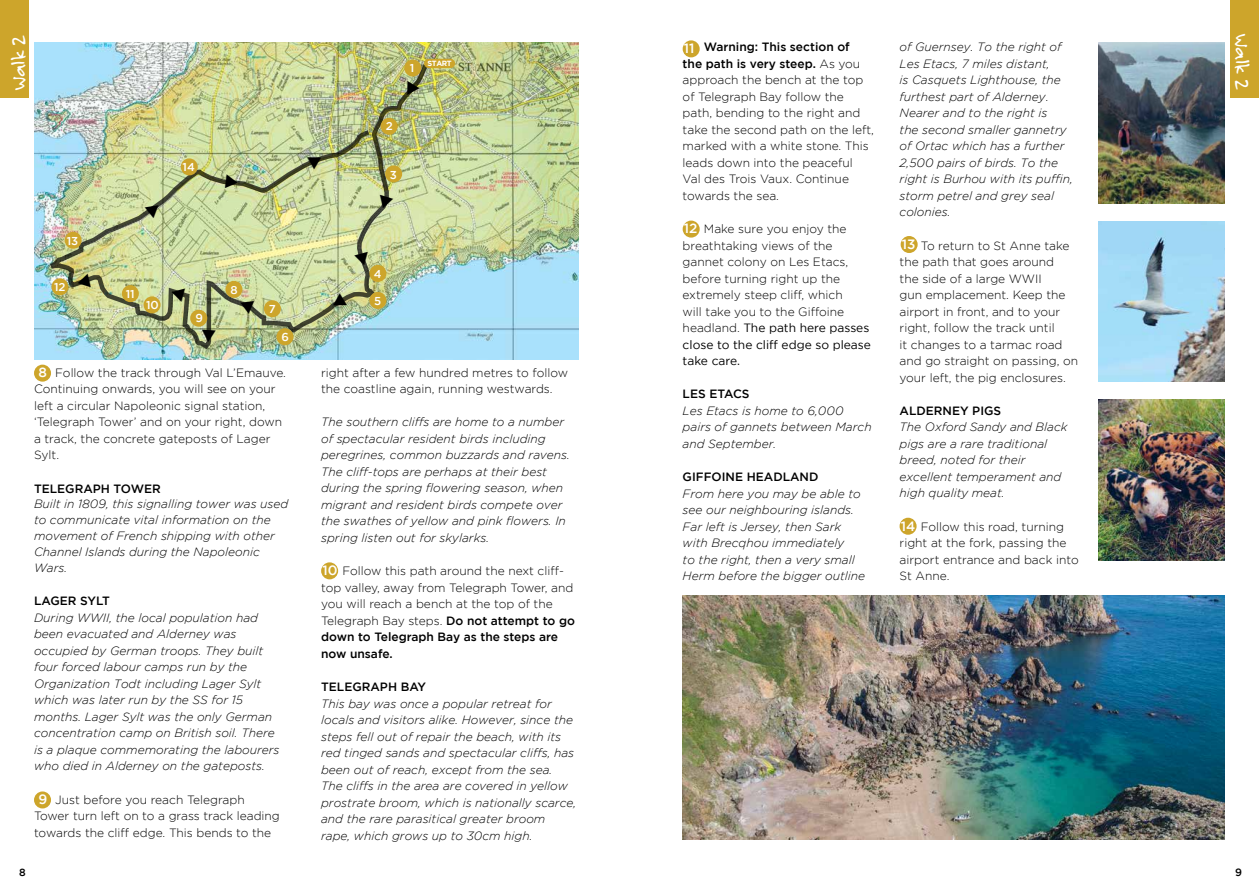
<style>
.page{position:relative;width:1259px;height:893px;background:#fff}
.page>*{position:absolute;margin:0;border:0;box-sizing:border-box;transform-origin:0 0}
.t1{font:21px "Felt Tip Roman";color:#fff}
.t2{font:500 13.5px "Gotham";color:#fff}
.t3{font:italic 300 12px/16.5px "Gotham";color:#000}
.t4{font:300 12px/16.5px "Gotham";color:#000}
.t5{font:500 12px "Gotham";color:#000}
.t6{font:500 11.4px "Gotham";color:#fff}
.t7{font:500 11.4px "Gotham";color:#fff}
.t8{font:500 10.5px "Gotham";color:#000}
.t9{font:700 7.5px "Gotham";letter-spacing:-.06em;color:#fff}
.s1{font-weight:500}
.s2{font-weight:400}
.s3{font-style:normal}
</style>
<div class="page">
<img style="left:1098px;top:221px;width:127px;height:161px">
<img style="left:682px;top:595px;width:543px;height:245px">
<img style="left:1098px;top:43px;width:127px;height:160px">
<img style="left:1098px;top:400px;width:127px;height:160px">
<div style="left:34px;top:365px;width:17px;height:17px;background:#cda52b;border-radius:50%"></div>
<div style="left:34px;top:791px;width:17px;height:17px;background:#cda52b;border-radius:50%"></div>
<div style="left:321px;top:562px;width:17px;height:17px;background:#cda52b;border-radius:50%"></div>
<div style="left:682px;top:221px;width:17px;height:17px;background:#cda52b;border-radius:50%"></div>
<div style="left:682px;top:40px;width:17px;height:17px;background:#cda52b;border-radius:50%"></div>
<div style="left:900px;top:236px;width:17px;height:17px;background:#cda52b;border-radius:50%"></div>
<div style="left:899px;top:518px;width:17px;height:17px;background:#cda52b;border-radius:50%"></div>
<img style="left:34px;top:43px;width:544px;height:316px">
<img style="left:36px;top:63px;width:412px;height:289px">
<div style="left:276px;top:328px;width:17px;height:17px;background:#cda52b;border-radius:50%"></div>
<div style="left:369px;top:292px;width:17px;height:17px;background:#cda52b;border-radius:50%"></div>
<div style="left:369px;top:265px;width:17px;height:17px;background:#cda52b;border-radius:50%"></div>
<div style="left:385px;top:165px;width:17px;height:17px;background:#cda52b;border-radius:50%"></div>
<div style="left:381px;top:118px;width:17px;height:17px;background:#cda52b;border-radius:50%"></div>
<div style="left:404px;top:60px;width:17px;height:17px;background:#cda52b;border-radius:50%"></div>
<div style="left:122px;top:285px;width:17px;height:17px;background:#cda52b;border-radius:50%"></div>
<div style="left:144px;top:296px;width:17px;height:17px;background:#cda52b;border-radius:50%"></div>
<div style="left:190px;top:310px;width:17px;height:17px;background:#cda52b;border-radius:50%"></div>
<div style="left:225px;top:281px;width:17px;height:17px;background:#cda52b;border-radius:50%"></div>
<div style="left:264px;top:300px;width:17px;height:17px;background:#cda52b;border-radius:50%"></div>
<div style="left:51px;top:278px;width:17px;height:17px;background:#cda52b;border-radius:50%"></div>
<div style="left:65px;top:232px;width:17px;height:17px;background:#cda52b;border-radius:50%"></div>
<div style="left:424px;top:59px;width:31px;height:9px;background:#cda52b;border-radius:5px"></div>
<div style="left:1230px;top:0;width:29px;height:98px;background:#cda52b"></div>
<div style="left:0;top:0;width:28px;height:98px;background:#cda52b"></div>
<div style="left:181px;top:158px;width:17px;height:17px;background:#cda52b;border-radius:50%"></div>
<svg style="left:401px;top:81px;width:18px;height:17px"></svg>
<svg style="left:376px;top:195px;width:17px;height:16px"></svg>
<svg style="left:354px;top:252px;width:17px;height:15px"></svg>
<svg style="left:238px;top:297px;width:16px;height:17px"></svg>
<svg style="left:329px;top:293px;width:18px;height:18px"></svg>
<svg style="left:202px;top:324px;width:17px;height:18px"></svg>
<svg style="left:170px;top:285px;width:15px;height:17px"></svg>
<svg style="left:225px;top:174px;width:14px;height:16px"></svg>
<svg style="left:76px;top:273px;width:15px;height:16px"></svg>
<svg style="left:145px;top:199px;width:18px;height:19px"></svg>
<svg style="left:307px;top:152px;width:18px;height:18px"></svg>
<h1 class="t1" style="left:5px;top:90px;width:57px;rotate:-90deg">Walk 2</h1>
<p class="t6" style="left:67px;top:234px;width:13px">13</p>
<p class="t6" style="left:54px;top:280px;width:13px">12</p>
<p class="t6" style="left:182px;top:161px;width:14px">14</p>
<p class="t6" style="left:126px;top:287px;width:11px">11</p>
<p class="t6" style="left:146px;top:299px;width:14px">10</p>
<p class="t6" style="left:195px;top:312px;width:9px">9</p>
<p class="t6" style="left:230px;top:283px;width:9px">8</p>
<p class="t6" style="left:269px;top:302px;width:8px">7</p>
<p class="t6" style="left:282px;top:330px;width:9px">6</p>
<p class="t4" style="left:34px;top:364px;width:253px;text-indent:21px">Follow the track through Val L’Emauve.<br>Continuing onwards, you will see on your left a circular Napoleonic signal station, ‘Telegraph Tower’ and on your right, down a track, the concrete gateposts of Lager Sylt.</p>
<p class="t5" style="left:34px;top:481px;width:128px">TELEGRAPH TOWER</p>
<p class="t3" style="left:34px;top:496px;width:256px;line-height:15.9px">Built in 1809, this signalling tower was used to communicate vital information on the movement of French shipping with other Channel Islands during the Napoleonic Wars.</p>
<p class="t5" style="left:34px;top:594px;width:78px">LAGER SYLT</p>
<p class="t3" style="left:34px;top:609px;width:247px">During WWII, the local population had been evacuated and Alderney was occupied by German troops. They built four forced labour camps run by the Organization Todt including Lager Sylt which was later run by the SS for 15 months. Lager Sylt was the only German concentration camp on British soil. There is a plaque commemorating the labourers who died in Alderney on the gateposts.</p>
<p class="t4" style="left:34px;top:791px;width:247px;text-indent:21px">Just before you reach Telegraph<br>Tower turn left on to a grass track leading towards the cliff edge. This bends to the</p>
<p class="t2" style="left:38px;top:365px;width:10px">8</p>
<p class="t2" style="left:38px;top:792px;width:10px">9</p>
<p class="t7" style="left:410px;top:62px;width:6px">1</p>
<p class="t9" style="left:427px;top:59px;width:26px">START</p>
<p class="t6" style="left:386px;top:120px;width:9px">2</p>
<p class="t6" style="left:390px;top:168px;width:9px">3</p>
<p class="t6" style="left:374px;top:267px;width:9px">4</p>
<p class="t6" style="left:374px;top:294px;width:9px">5</p>
<p class="t4" style="left:321px;top:364px;width:248px">right after a few hundred metres to follow the coastline again, running westwards.</p>
<p class="t3" style="left:321px;top:414px;width:250px">The southern cliffs are home to a number of spectacular resident birds including peregrines, common buzzards and ravens.<br>The cliff-tops are perhaps at their best during the spring flowering season, when migrant and resident birds compete over the swathes of yellow and pink flowers. In spring listen out for skylarks.</p>
<p class="t4" style="left:321px;top:562px;width:255px;text-indent:21px">Follow this path around the next cliff&shy;top valley, away from Telegraph Tower, and you will reach a bench at the top of the Telegraph Bay steps. <span class="s1">Do not attempt to go down to Telegraph Bay as the steps are now unsafe.</span></p>
<p class="t5" style="left:321px;top:680px;width:106px">TELEGRAPH BAY</p>
<p class="t3" style="left:321px;top:695px;width:257px">This bay was once a popular retreat for locals and visitors alike. However, since the steps fell out of repair the beach, with its red tinged sands and spectacular cliffs, has been out of reach, except from the sea.<br>The cliffs in the area are covered in yellow prostrate broom, which is nationally scarce, and the rare parasitical greater broom rape, which grows up to 30cm high.</p>
<p class="t2" style="left:322px;top:563px;width:17px">10</p>
<p class="t4" style="left:682px;top:39px;width:193px;text-indent:21px"><span class="s1">Warning: This section of<br>the path is very steep.</span> As you approach the bench at the top of Telegraph Bay follow the path, bending to the right and take the second path on the left, marked with a white stone. This leads down into the peaceful<br>Val des Trois Vaux. Continue towards the sea.</p>
<p class="t4" style="left:682px;top:221px;width:190px;text-indent:21px">Make sure you enjoy the breathtaking views of the gannet colony on Les Etacs, before turning right up the extremely steep cliff, which<br>will take you to the Giffoine headland. <span class="s2">The path here passes close to the cliff edge so please take care.</span></p>
<p class="t5" style="left:682px;top:387px;width:68px">LES ETACS</p>
<p class="t3" style="left:682px;top:402px;width:190px">Les Etacs is home to 6,000 pairs of gannets between March and September.</p>
<p class="t5" style="left:682px;top:470px;width:137px">GIFFOINE HEADLAND</p>
<p class="t3" style="left:682px;top:485px;width:184px">From here you may be able to see our neighbouring islands.<br>Far left is Jersey, then Sark with Brecqhou immediately<br>to the right, then a very small<br>Herm before the bigger outline</p>
<p class="t2" style="left:684px;top:41px;width:12px">11</p>
<p class="t2" style="left:684px;top:221px;width:15px">12</p>
<p class="t3" style="left:899px;top:39px;width:175px">of Guernsey. To the right of<br>Les Etacs, 7 miles distant,<br>is Casquets Lighthouse, the furthest part of Alderney<span class="s3">.<br></span>Nearer and to the right is<br>the second smaller gannetry of Ortac which has a further<br>2,500 pairs of birds. To the right is Burhou with its puffin, storm petrel and grey seal colonies.</p>
<p class="t4" style="left:899px;top:237px;width:180px;text-indent:21px">To return to St Anne take the path that goes around<br>the side of a large WWII<br>gun emplacement. Keep the airport in front, and to your right, follow the track until<br>it changes to a tarmac road and go straight on passing, on your left, the pig enclosures.</p>
<p class="t5" style="left:899px;top:404px;width:103px">ALDERNEY PIGS</p>
<p class="t3" style="left:899px;top:419px;width:169px">The Oxford Sandy and Black pigs are a rare traditional breed, noted for their excellent temperament and high quality meat.</p>
<p class="t4" style="left:899px;top:518px;width:181px;text-indent:21px">Follow this road, turning right at the fork, passing the airport entrance and back into<br>St Anne.</p>
<p class="t2" style="left:902px;top:236px;width:15px">13</p>
<p class="t2" style="left:901px;top:518px;width:16px">14</p>
<h1 class="t1" style="left:1255px;top:34px;width:57px;rotate:90deg">Walk 2</h1>
<p class="t8" style="left:19px;top:866px;width:8px">8</p>
<p class="t8" style="left:1235px;top:866px;width:8px">9</p>
</div>
